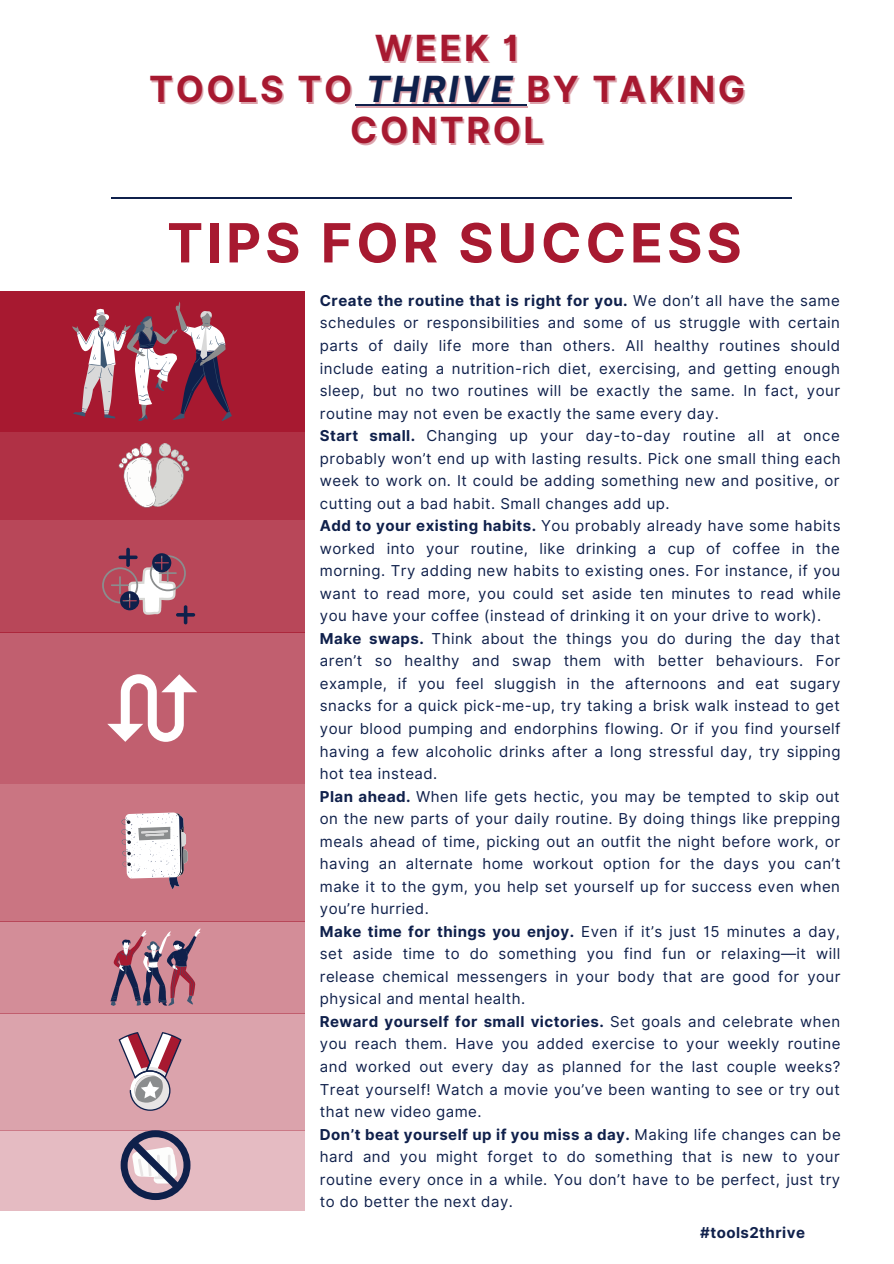
<style>
.page{position:relative;width:894px;height:1264px;background:#fff}
.page>*{position:absolute;margin:0;border:0;box-sizing:border-box;transform-origin:0 0}
.t1{font:700 54px "Inter";letter-spacing:.075em;color:#a71930}
.t2{font:700 36px/41px "Inter";letter-spacing:.07em;color:#a71930;text-align:center}
.t3{font:15px/22.5px "Inter";letter-spacing:.03em;color:#0f204b}
.t4{font:700 15px "Inter";letter-spacing:.03em;color:#0f204b}
.s1{font-style:italic;color:#0f204b}
.s2{font-weight:700}
</style>
<div class="page">
<div style="left:0;top:431px;width:304px;height:89px;background:#b03145"></div>
<div style="left:0;top:291px;width:304px;height:141px;background:#a71930"></div>
<svg style="left:72px;top:301px;width:160px;height:120px"></svg>
<svg style="left:119px;top:443px;width:70px;height:65px"></svg>
<div style="left:0;top:520px;width:304px;height:112px;background:#b84759"></div>
<svg style="left:102px;top:547px;width:93px;height:77px"></svg>
<div style="left:0;top:632px;width:304px;height:151px;background:#c15f6f"></div>
<svg style="left:107px;top:674px;width:90px;height:67px"></svg>
<div style="left:0;top:783px;width:304px;height:138px;background:#ca7582"></div>
<div style="left:0;top:921px;width:304px;height:92px;background:#d38d98"></div>
<svg style="left:121px;top:812px;width:67px;height:77px"></svg>
<div style="left:0;top:1013px;width:304px;height:117px;background:#dba3ac"></div>
<svg style="left:119px;top:1032px;width:62px;height:78px"></svg>
<div style="left:0;top:1130px;width:304px;height:80px;background:#e5bbc2"></div>
<svg style="left:121px;top:1130px;width:69px;height:69px"></svg>
<svg style="left:110px;top:928px;width:90px;height:78px"></svg>
<svg style="left:355px;top:104px;width:12px;height:4px"></svg>
<hr style="left:367px;top:106px;width:161px;height:2px;background:#dba3ac">
<hr style="left:366px;top:104px;width:160px;height:2px;background:#0f204b">
<hr style="left:111px;top:198px;width:680px;height:1px;background:#0f204b">
<h2 class="t2" style="left:149px;top:28px;width:597px">WEEK 1<br>TOOLS TO <span class="s1">THRIVE</span> BY TAKING<br>CONTROL</h2>
<h1 class="t1" style="left:167px;top:210px;width:576px">TIPS FOR SUCCESS</h1>
<p class="t3" style="left:320px;top:289px;width:522px"><span class="s2">Create the routine that is right for you.</span> We don’t all have the same schedules or responsibilities and some of us struggle with certain parts of daily life more than others. All healthy routines should include eating a nutrition-rich diet, exercising, and getting enough sleep, but no two routines will be exactly the same. In fact, your routine may not even be exactly the same every day.<br><span class="s2">Start small.</span> Changing up your day-to-day routine all at once probably won’t end up with lasting results. Pick one small thing each week to work on. It could be adding something new and positive, or cutting out a bad habit. Small changes add up.<br><span class="s2">Add to your existing habits.</span> You probably already have some habits worked into your routine, like drinking a cup of coffee in the morning. Try adding new habits to existing ones. For instance, if you want to read more, you could set aside ten minutes to read while you have your coffee (instead of drinking it on your drive to work).<br><span class="s2">Make swaps.</span> Think about the things you do during the day that aren’t so healthy and swap them with better behaviours. For example, if you feel sluggish in the afternoons and eat sugary snacks for a quick pick-me-up, try taking a brisk walk instead to get your blood pumping and endorphins flowing. Or if you find yourself having a few alcoholic drinks after a long stressful day, try sipping hot tea instead.<br><span class="s2">Plan ahead.</span> When life gets hectic, you may be tempted to skip out on the new parts of your daily routine. By doing things like prepping meals ahead of time, picking out an outfit the night before work, or having an alternate home workout option for the days you can’t make it to the gym, you help set yourself up for success even when you’re hurried.<br><span class="s2">Make time for things you enjoy.</span> Even if it’s just 15 minutes a day, set aside time to do something you find fun or relaxing—it will release chemical messengers in your body that are good for your physical and mental health.<br><span class="s2">Reward yourself for small victories.</span> Set goals and celebrate when you reach them. Have you added exercise to your weekly routine and worked out every day as planned for the last couple weeks?<br>Treat yourself! Watch a movie you’ve been wanting to see or try out that new video game.<br><span class="s2">Don’t beat yourself up if you miss a day.</span> Making life changes can be hard and you might forget to do something that is new to your routine every once in a while. You don’t have to be perfect, just try to do better the next day.</p>
<p class="t4" style="left:700px;top:1223px;width:106px">#tools2thrive</p>
</div>
